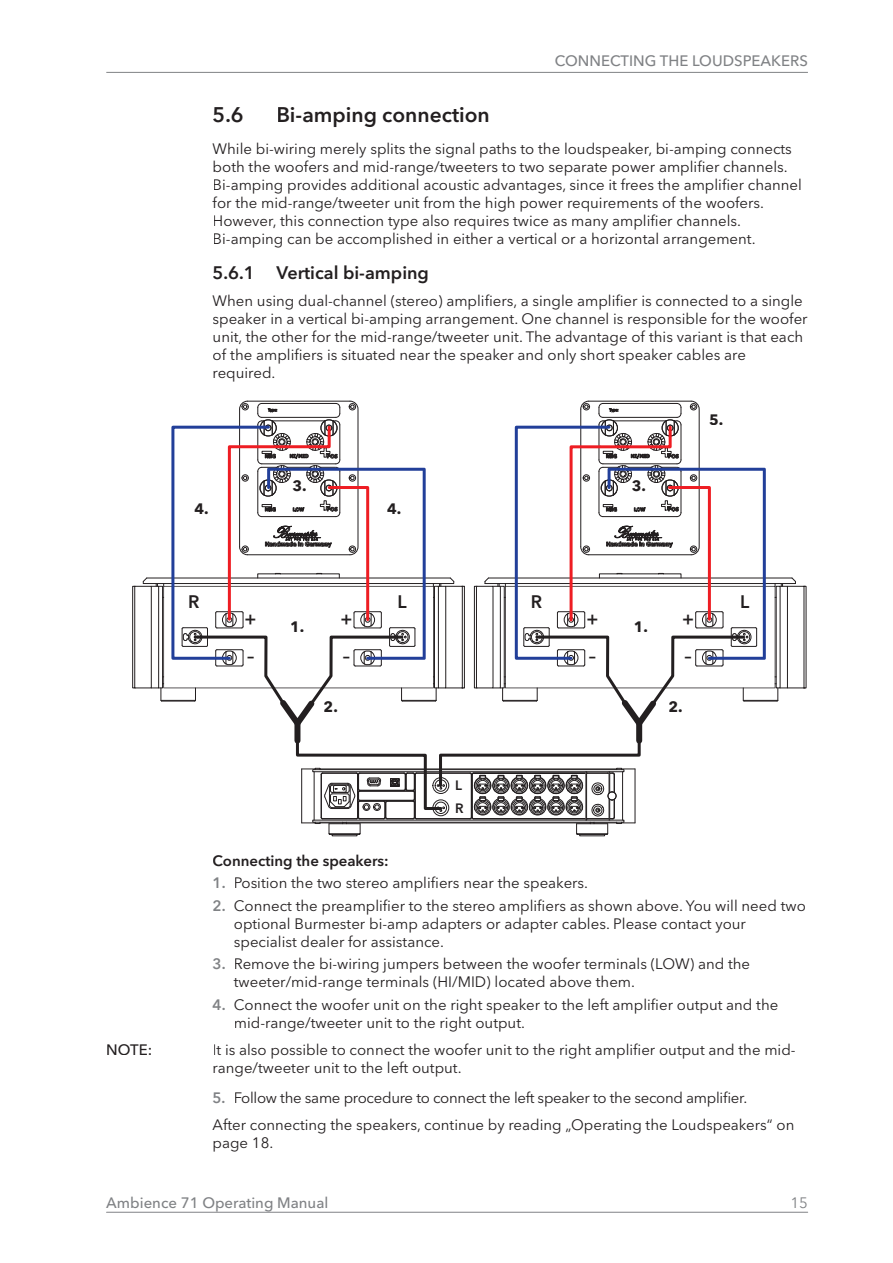
<style>
.page{position:relative;width:893px;height:1263px;background:#fff}
.page>*{position:absolute;margin:0;border:0;box-sizing:border-box;transform-origin:0 0}
.t1{font:600 21px "Avenir Next LT Pro";color:#231f20}
.t2{font:600 18px/36.6px "Avenir Next LT Pro";color:#231f20}
.t3{font:15px/18px "Avenir Next LT Pro";color:#231f20}
.t4{font:500 15px "Avenir Next LT Pro";color:#808285}
.t5{font:600 15px "Avenir Next LT Pro";color:#231f20}
.t6{font:700 15px "Avenir Next LT Pro";color:#231f20}
.t7{font:500 15px "Avenir Next LT Pro";color:#231f20}
.t8{font:15px "Avenir Next LT Pro";color:#808285}
.t9{font:600 13.5px "Avenir Next LT Pro";color:#231f20}
.s1{font-weight:600;color:#808285}
</style>
<div class="page">
<hr style="left:106px;top:72px;width:702px;height:1px;background:#808285">
<hr style="left:107px;top:1212px;width:701px;height:1px;background:#808285">
<svg style="left:132px;top:585px;width:4px;height:104px"></svg>
<svg style="left:142px;top:400px;width:664px;height:435px"></svg>
<p class="t4" style="left:555px;top:52px;width:255px">CONNECTING THE LOUDSPEAKERS</p>
<h1 class="t1" style="left:213px;top:102px;width:33px">5.6</h1>
<h1 class="t1" style="left:276px;top:102px;width:215px">Bi-amping connection</h1>
<p class="t3" style="left:213px;top:139px;width:591px">While bi-wiring merely splits the signal paths to the loudspeaker, bi-amping connects both the woofers and mid-range/tweeters to two separate power amplifier channels.<br>Bi-amping provides additional acoustic advantages, since it frees the amplifier channel for the mid-range/tweeter unit from the high power requirements of the woofers.<br>However, this connection type also requires twice as many amplifier channels.<br>Bi-amping can be accomplished in either a vertical or a horizontal arrangement.</p>
<p class="t2" style="left:213px;top:254px;width:218px">5.6.1 Vertical bi-amping</p>
<p class="t3" style="left:213px;top:291px;width:597px">When using dual-channel (stereo) amplifiers, a single amplifier is connected to a single speaker in a vertical bi-amping arrangement. One channel is responsible for the woofer unit, the other for the mid-range/tweeter unit. The advantage of this variant is that each of the amplifiers is situated near the speaker and only short speaker cables are required.</p>
<p class="t6" style="left:292px;top:477px;width:16px">3.</p>
<p class="t6" style="left:632px;top:477px;width:16px">3.</p>
<p class="t6" style="left:195px;top:499px;width:16px">4.</p>
<p class="t6" style="left:387px;top:499px;width:16px">4.</p>
<p class="t6" style="left:709px;top:410px;width:16px">5.</p>
<p class="t2" style="left:188px;top:583px;width:13px">R</p>
<p class="t2" style="left:397px;top:583px;width:11px">L</p>
<p class="t2" style="left:340px;top:601px;width:13px">+ –</p>
<p class="t2" style="left:531px;top:583px;width:13px">R</p>
<p class="t2" style="left:740px;top:583px;width:11px">L</p>
<p class="t2" style="left:682px;top:601px;width:13px">+ –</p>
<p class="t2" style="left:245px;top:601px;width:13px">+ –</p>
<p class="t2" style="left:586px;top:601px;width:13px">+ –</p>
<p class="t6" style="left:290px;top:617px;width:16px">1.</p>
<p class="t6" style="left:634px;top:617px;width:16px">1.</p>
<p class="t6" style="left:324px;top:698px;width:16px">2.</p>
<p class="t6" style="left:668px;top:698px;width:16px">2.</p>
<p class="t9" style="left:455px;top:777px;width:8px">L</p>
<p class="t9" style="left:455px;top:800px;width:10px">R</p>
<p class="t5" style="left:213px;top:851px;width:178px">Connecting the speakers:</p>
<p class="t3" style="left:213px;top:874px;width:377px"><span class="s1">1.</span> Position the two stereo amplifiers near the speakers.</p>
<p class="t3" style="left:234px;top:896px;width:573px;text-indent:-21px"><span class="s1">2.</span> Connect the preamplifier to the stereo amplifiers as shown above. You will need two optional Burmester bi-amp adapters or adapter cables. Please contact your specialist dealer for assistance.</p>
<p class="t3" style="left:234px;top:955px;width:518px;text-indent:-21px"><span class="s1">3.</span> Remove the bi-wiring jumpers between the woofer terminals (LOW) and the tweeter/mid-range terminals (HI/MID) located above them.</p>
<p class="t3" style="left:234px;top:995px;width:546px;text-indent:-21px"><span class="s1">4.</span> Connect the woofer unit on the right speaker to the left amplifier output and the mid-range/tweeter unit to the right output.</p>
<p class="t7" style="left:106px;top:1040px;width:47px">NOTE:</p>
<p class="t3" style="left:213px;top:1040px;width:585px">It is also possible to connect the woofer unit to the right amplifier output and the mid&shy;range/tweeter unit to the left output.</p>
<p class="t3" style="left:213px;top:1084px;width:583px;line-height:27px"><span class="s1">5.</span> Follow the same procedure to connect the left speaker to the second amplifier.<br>After connecting the speakers, continue by reading „Operating the Loudspeakers“ on</p>
<p class="t3" style="left:213px;top:1133px;width:62px">page 18.</p>
<p class="t4" style="left:106px;top:1193px;width:224px">Ambience 71 Operating Manual</p>
<p class="t8" style="left:790px;top:1193px;width:19px">15</p>
</div>
